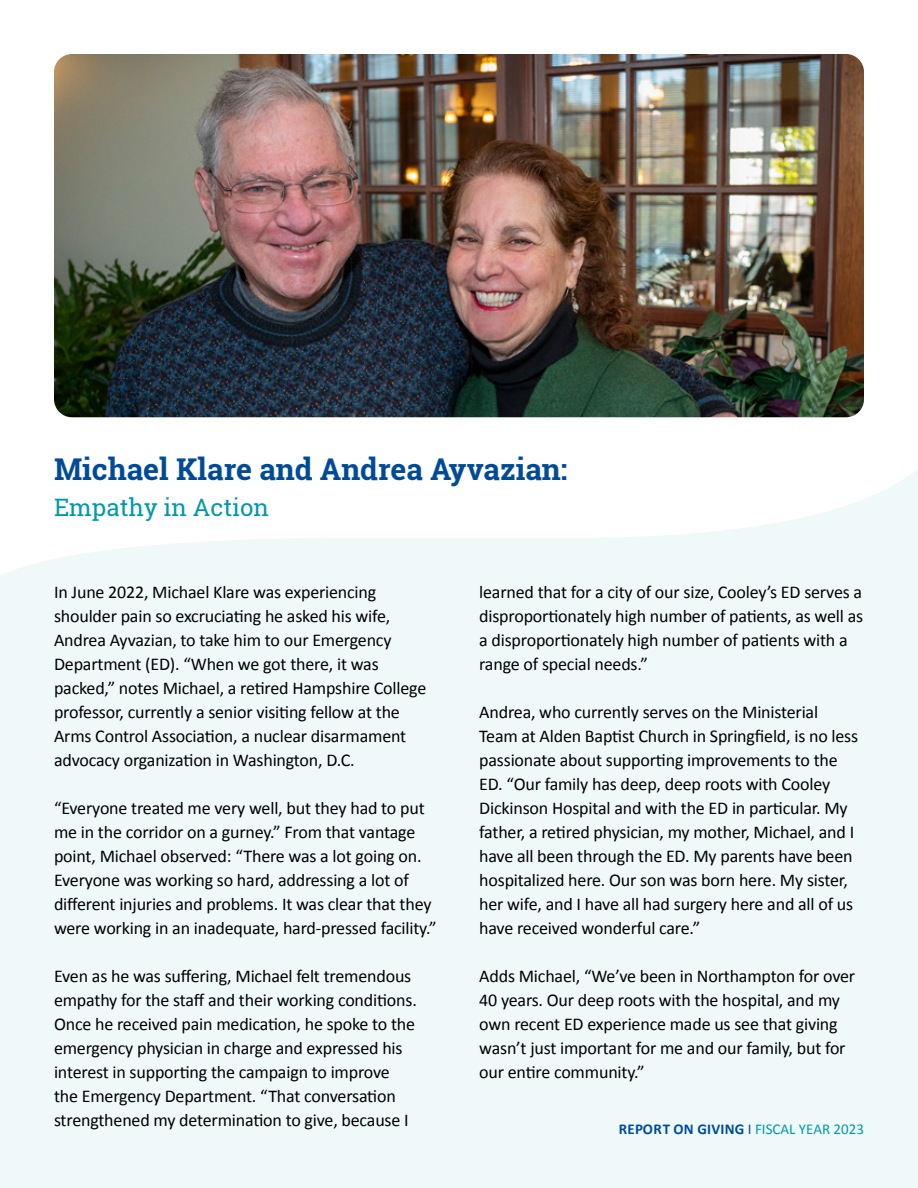
<style>
.page{position:relative;width:918px;height:1188px;background:#fff}
.page>*{position:absolute;margin:0;border:0;box-sizing:border-box;transform-origin:0 0}
.t1{font:700 30px "Roboto Slab";color:#004b98}
.t2{font:24px "Roboto Slab";color:#0099a8}
.t3{font:18px/24px "Calibri";letter-spacing:-.01em;color:#000}
.t4{font:700 15px "Calibri";letter-spacing:.02em;color:#004b98}
.s1{font-weight:400}
.s2{font-weight:400;color:#0099a8}
</style>
<div class="page">
<hr style="left:0;top:1166px;width:2px;height:22px;background:#004b98">
<div style="left:1px;top:459px;width:917px;height:729px;background:#f0f9fa"></div>
<svg style="left:0;top:417px;width:918px;height:168px;fill:#fff"></svg>
<img style="left:54px;top:54px;width:810px;height:363px">
<h1 class="t1" style="left:54px;top:449px;width:515px">Michael Klare and Andrea Ayvazian:</h1>
<h2 class="t2" style="left:54px;top:491px;width:217px">Empathy in Action</h2>
<p class="t3" style="left:54px;top:579px;width:374px">In June 2022, Michael Klare was experiencing shoulder pain so excruciating he asked his wife, Andrea Ayvazian, to take him to our Emergency Department (ED). “When we got there, it was packed,” notes Michael, a retired Hampshire College professor, currently a senior visiting fellow at the Arms Control Association, a nuclear disarmament advocacy organization in Washington, D.C.</p>
<p class="t3" style="left:54px;top:795px;width:384px">“Everyone treated me very well, but they had to put me in the corridor on a gurney.” From that vantage point, Michael observed: “There was a lot going on.<br>Everyone was working so hard, addressing a lot of different injuries and problems. It was clear that they were working in an inadequate, hard-pressed facility.”</p>
<p class="t3" style="left:54px;top:963px;width:364px">Even as he was suffering, Michael felt tremendous empathy for the staff and their working conditions.<br>Once he received pain medication, he spoke to the emergency physician in charge and expressed his interest in supporting the campaign to improve the Emergency Department. “That conversation strengthened my determination to give, because I</p>
<p class="t3" style="left:479px;top:579px;width:385px">learned that for a city of our size, Cooley’s ED serves a disproportionately high number of patients, as well as a disproportionately high number of patients with a range of special needs.”</p>
<p class="t3" style="left:479px;top:699px;width:380px">Andrea, who currently serves on the Ministerial Team at Alden Baptist Church in Springfield, is no less passionate about supporting improvements to the ED. “Our family has deep, deep roots with Cooley Dickinson Hospital and with the ED in particular. My father, a retired physician, my mother, Michael, and I have all been through the ED. My parents have been hospitalized here. Our son was born here. My sister, her wife, and I have all had surgery here and all of us have received wonderful care.”</p>
<p class="t3" style="left:479px;top:963px;width:377px">Adds Michael, “We’ve been in Northampton for over 40 years. Our deep roots with the hospital, and my own recent ED experience made us see that giving wasn’t just important for me and our family, but for our entire community.”</p>
<p class="t4" style="left:619px;top:1120px;width:247px">REPORT ON GIVING <span class="s1">I</span> <span class="s2">FISCAL YEAR 2023</span></p>
</div>
